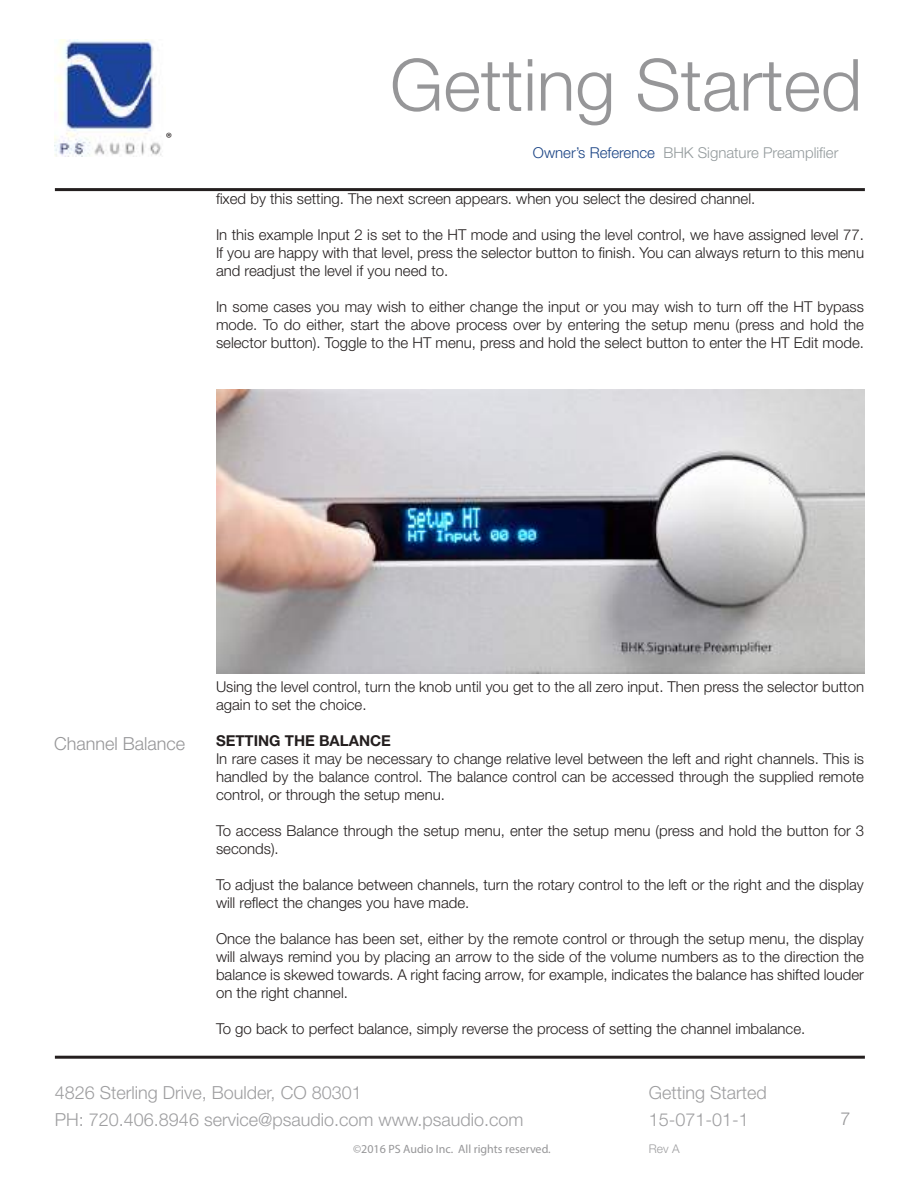
<style>
.page{position:relative;width:918px;height:1188px;background:#fff}
.page>*{position:absolute;margin:0;border:0;box-sizing:border-box;transform-origin:0 0}
.t1{font:300 72px "Helvetica Neue";color:#969698}
.t2{font:300 18px "Helvetica Neue";color:#9e9ea0}
.t3{font:300 18px "Helvetica Neue";color:#969698}
.t4{font:300 15px/18px "Helvetica Neue";color:#241f1f;text-align:justify}
.t5{font:300 15px "Helvetica Neue";color:#949b9d}
.t6{font:700 15px "Helvetica Neue";color:#241f1f}
.t7{font:15px "Myriad Pro";color:#241f1f}
.t8{font:12px "Myriad Pro";color:#969698}
.t9{font:300 12px "Helvetica Neue";color:#9e9ea0}
.s1{color:#1b4485}
</style>
<div class="page">
<hr style="left:55px;top:188px;width:810px;height:3px;background:#241f1f">
<hr style="left:55px;top:1056px;width:810px;height:3px;background:#241f1f">
<img style="left:55px;top:39px;width:107px;height:117px">
<img style="left:217px;top:390px;width:648px;height:283px">
<p class="t7" style="left:166px;top:129px;width:8px">®</p>
<h1 class="t1" style="left:390px;top:41px;width:474px">Getting Started</h1>
<p class="t5" style="left:533px;top:143px;width:307px"><span class="s1">Owner’s Reference</span> BHK Signature Preamplifier</p>
<p class="t4" style="left:216px;top:190px;width:541px">fixed by this setting. The next screen appears. when you select the desired channel.</p>
<p class="t4" style="left:216px;top:226px;width:650px">In this example Input 2 is set to the HT mode and using the level control, we have assigned level 77.<br>If you are happy with that level, press the selector button to finish. You can always return to this menu and readjust the level if you need to.</p>
<p class="t4" style="left:216px;top:298px;width:650px">In some cases you may wish to either change the input or you may wish to turn off the HT bypass mode. To do either, start the above process over by entering the setup menu (press and hold the selector button). Toggle to the HT menu, press and hold the select button to enter the HT Edit mode.</p>
<p class="t3" style="left:54px;top:733px;width:133px">Channel Balance</p>
<p class="t4" style="left:216px;top:677px;width:650px">Using the level control, turn the knob until you get to the all zero input. Then press the selector button again to set the choice.</p>
<p class="t6" style="left:216px;top:731px;width:177px">SETTING THE BALANCE</p>
<p class="t4" style="left:216px;top:749px;width:650px">In rare cases it may be necessary to change relative level between the left and right channels. This is handled by the balance control. The balance control can be accessed through the supplied remote control, or through the setup menu.</p>
<p class="t4" style="left:216px;top:821px;width:650px">To access Balance through the setup menu, enter the setup menu (press and hold the button for 3 seconds).</p>
<p class="t4" style="left:216px;top:875px;width:649px">To adjust the balance between channels, turn the rotary control to the left or the right and the display will reflect the changes you have made.</p>
<p class="t4" style="left:216px;top:929px;width:650px">Once the balance has been set, either by the remote control or through the setup menu, the display will always remind you by placing an arrow to the side of the volume numbers as to the direction the balance is skewed towards. A right facing arrow, for example, indicates the balance has shifted louder on the right channel.</p>
<p class="t4" style="left:216px;top:1019px;width:591px">To go back to perfect balance, simply reverse the process of setting the channel imbalance.</p>
<p class="t2" style="left:55px;top:1082px;width:308px">4826 Sterling Drive, Boulder, CO 80301</p>
<p class="t2" style="left:649px;top:1082px;width:120px">Getting Started</p>
<p class="t2" style="left:55px;top:1109px;width:470px">PH: 720.406.8946 service@psaudio.com www.psaudio.com</p>
<p class="t2" style="left:649px;top:1109px;width:102px">15-071-01-1</p>
<p class="t9" style="left:649px;top:1142px;width:32px">Rev A</p>
<p class="t8" style="left:353px;top:1141px;width:199px">©2016 PS Audio Inc. All rights reserved.</p>
<p class="t3" style="left:841px;top:1107px;width:12px">7</p>
</div>
